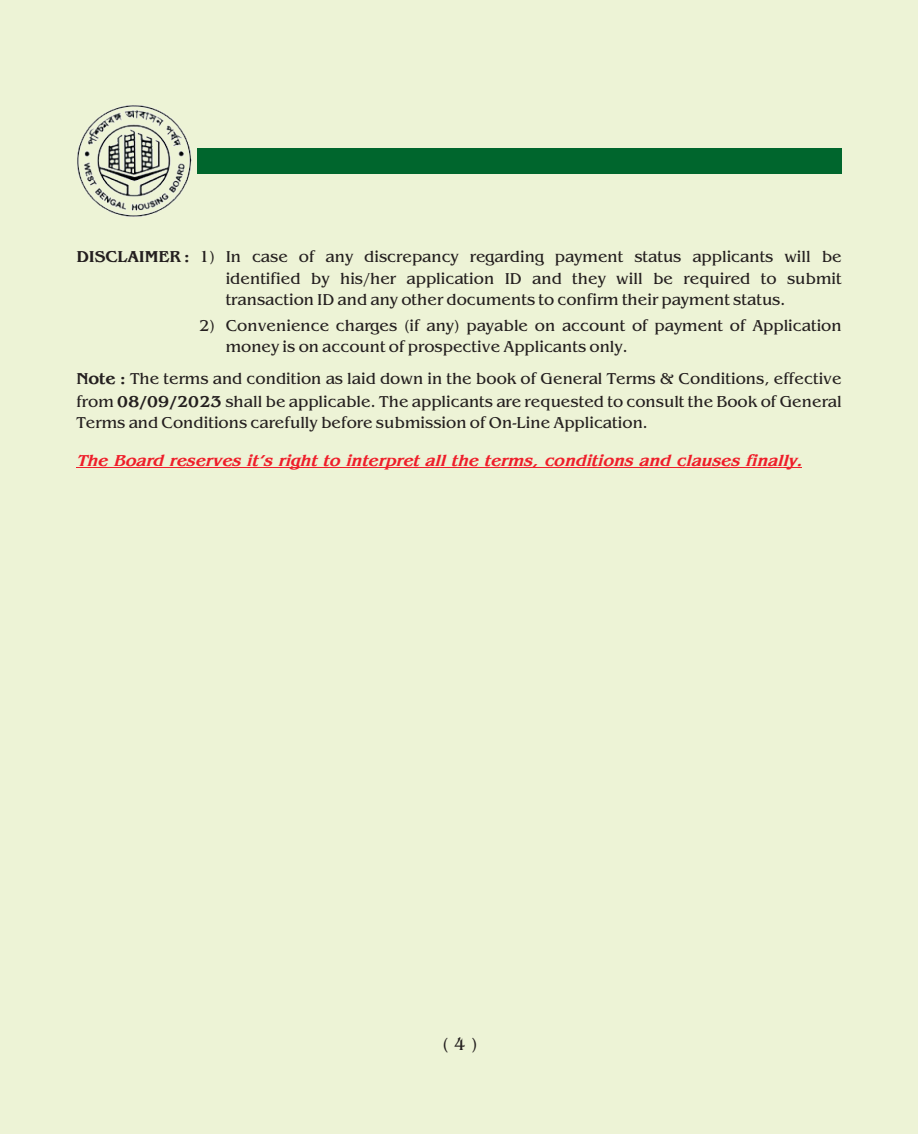
<style>
.page{position:relative;width:918px;height:1134px;background:#edf3d6}
.page>*{position:absolute;margin:0;border:0;box-sizing:border-box;transform-origin:0 0}
.t1{font:18px "Benguiat";color:#241f1f}
.t2{font:16.5px/21.1px "Benguiat";color:#241f1f;text-align:justify}
.t3{font:italic 700 16.5px "Benguiat";color:#ef1e2a}
.s1{font-weight:700}
</style>
<div class="page">
<div style="left:197px;top:148px;width:645px;height:26px;background:#00662d"></div>
<img style="left:77px;top:105px;width:115px;height:112px">
<hr style="left:76px;top:468px;width:726px;height:1px;background:#ef1e2a">
<p class="t2" style="left:226px;top:248px;width:618px;text-indent:-149px"><span class="s1">DISCLAIMER :</span> 1) In case of any discrepancy regarding payment status applicants will be identified by his/her application ID and they will be required to submit transaction ID and any other documents to confirm their payment status.</p>
<p class="t2" style="left:226px;top:316px;width:618px;text-indent:-27px">2) Convenience charges (if any) payable on account of payment of Application money is on account of prospective Applicants only.</p>
<p class="t2" style="left:76px;top:370px;width:767px;line-height:21.6px"><span class="s1">Note :</span> The terms and condition as laid down in the book of General Terms &amp; Conditions, effective from <span class="s1">08/09/2023</span> shall be applicable. The applicants are requested to consult the Book of General Terms and Conditions carefully before submission of On-Line Application.</p>
<p class="t3" style="left:76px;top:454px;width:727px">The Board reserves it's right to interpret all the terms, conditions and clauses finally.</p>
<p class="t1" style="left:442px;top:1037px;width:37px">( 4 )</p>
</div>
